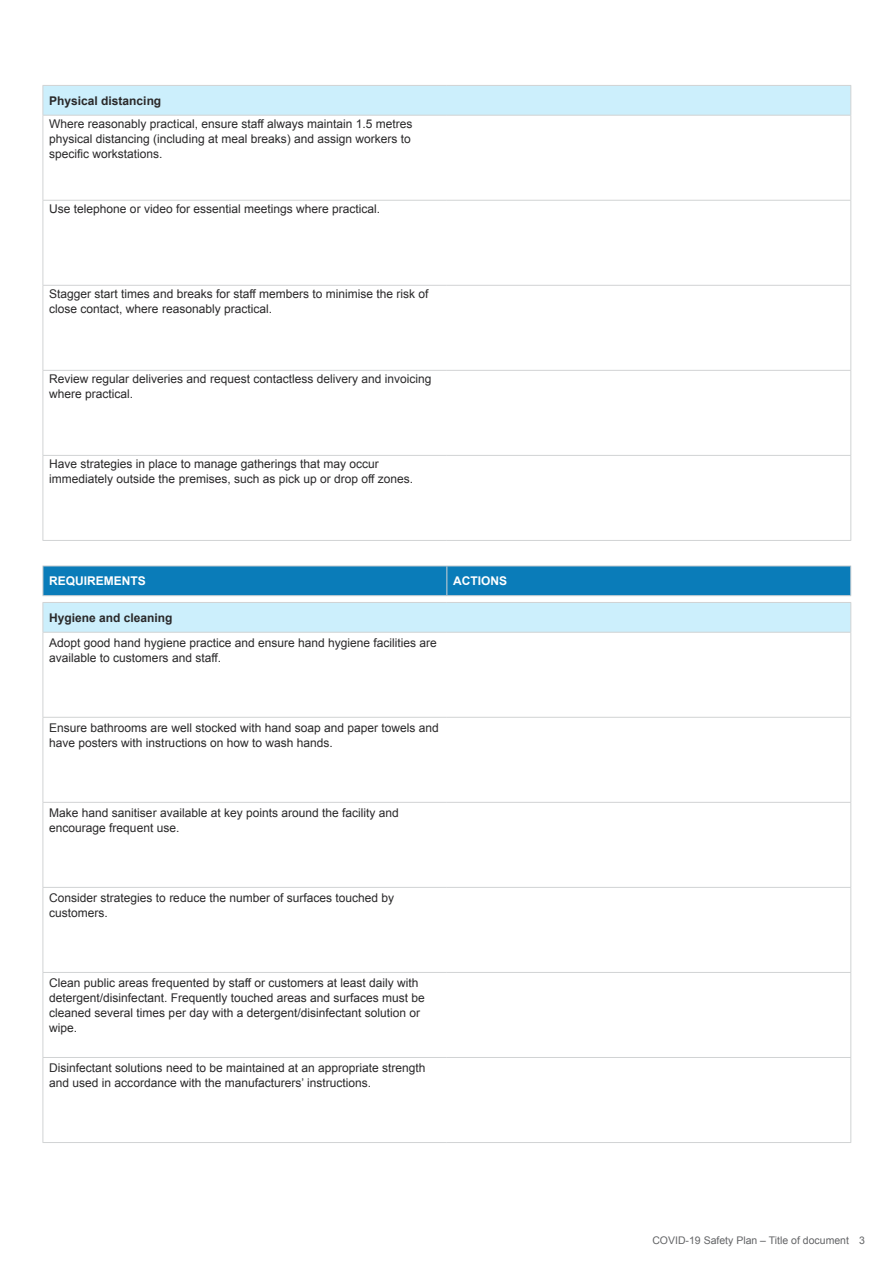
<style>
.page{position:relative;width:893px;height:1263px;background:#fff}
.page>*{position:absolute;margin:0;border:0;box-sizing:border-box;transform-origin:0 0}
.Text{font:12px/15px "Arial";color:#292829}
.H4-bold_tables{font:700 12px "Arial";color:#292829}
.Head_5_tables_white{font:700 12px "Arial";color:#fff}
.t1{font:10.5px "Arial";color:#636466}
</style>
<div class="page">
<hr style="left:43px;top:116px;width:1px;height:84px;background:#d1d3d4">
<hr style="left:850px;top:116px;width:1px;height:84px;background:#d1d3d4">
<hr style="left:43px;top:200px;width:404px;height:1px;background:#d1d3d4">
<hr style="left:43px;top:201px;width:1px;height:84px;background:#d1d3d4">
<hr style="left:447px;top:200px;width:404px;height:1px;background:#d1d3d4">
<hr style="left:850px;top:201px;width:1px;height:84px;background:#d1d3d4">
<hr style="left:43px;top:285px;width:404px;height:1px;background:#d1d3d4">
<hr style="left:43px;top:286px;width:1px;height:84px;background:#d1d3d4">
<hr style="left:447px;top:285px;width:404px;height:1px;background:#d1d3d4">
<hr style="left:850px;top:286px;width:1px;height:84px;background:#d1d3d4">
<hr style="left:43px;top:370px;width:404px;height:1px;background:#d1d3d4">
<hr style="left:43px;top:371px;width:1px;height:84px;background:#d1d3d4">
<hr style="left:447px;top:370px;width:404px;height:1px;background:#d1d3d4">
<hr style="left:850px;top:371px;width:1px;height:84px;background:#d1d3d4">
<hr style="left:43px;top:455px;width:404px;height:1px;background:#d1d3d4">
<hr style="left:43px;top:456px;width:1px;height:84px;background:#d1d3d4">
<hr style="left:447px;top:455px;width:404px;height:1px;background:#d1d3d4">
<hr style="left:850px;top:456px;width:1px;height:84px;background:#d1d3d4">
<hr style="left:43px;top:540px;width:404px;height:1px;background:#d1d3d4">
<hr style="left:447px;top:540px;width:404px;height:1px;background:#d1d3d4">
<hr style="left:43px;top:115px;width:404px;height:1px;background:#d1d3d4">
<hr style="left:447px;top:115px;width:404px;height:1px;background:#d1d3d4">
<div style="left:43px;top:85px;width:808px;height:30px;background:#cceffc"></div>
<svg style="left:43px;top:566px;width:808px;height:30px;background:#137fba"></svg>
<hr style="left:43px;top:633px;width:1px;height:84px;background:#d1d3d4">
<hr style="left:850px;top:633px;width:1px;height:84px;background:#d1d3d4">
<hr style="left:43px;top:717px;width:404px;height:1px;background:#d1d3d4">
<hr style="left:43px;top:718px;width:1px;height:84px;background:#d1d3d4">
<hr style="left:447px;top:717px;width:404px;height:1px;background:#d1d3d4">
<hr style="left:850px;top:718px;width:1px;height:84px;background:#d1d3d4">
<hr style="left:43px;top:802px;width:404px;height:1px;background:#d1d3d4">
<hr style="left:43px;top:803px;width:1px;height:84px;background:#d1d3d4">
<hr style="left:447px;top:802px;width:404px;height:1px;background:#d1d3d4">
<hr style="left:850px;top:803px;width:1px;height:84px;background:#d1d3d4">
<hr style="left:43px;top:887px;width:404px;height:1px;background:#d1d3d4">
<hr style="left:43px;top:888px;width:1px;height:84px;background:#d1d3d4">
<hr style="left:447px;top:887px;width:404px;height:1px;background:#d1d3d4">
<hr style="left:850px;top:888px;width:1px;height:84px;background:#d1d3d4">
<hr style="left:43px;top:972px;width:404px;height:1px;background:#d1d3d4">
<hr style="left:43px;top:973px;width:1px;height:84px;background:#d1d3d4">
<hr style="left:447px;top:972px;width:404px;height:1px;background:#d1d3d4">
<hr style="left:850px;top:973px;width:1px;height:84px;background:#d1d3d4">
<hr style="left:43px;top:1057px;width:404px;height:1px;background:#d1d3d4">
<hr style="left:43px;top:1058px;width:1px;height:84px;background:#d1d3d4">
<hr style="left:447px;top:1057px;width:404px;height:1px;background:#d1d3d4">
<hr style="left:850px;top:1058px;width:1px;height:84px;background:#d1d3d4">
<hr style="left:43px;top:1142px;width:404px;height:1px;background:#d1d3d4">
<hr style="left:447px;top:1142px;width:404px;height:1px;background:#d1d3d4">
<hr style="left:43px;top:632px;width:404px;height:1px;background:#d1d3d4">
<hr style="left:447px;top:632px;width:404px;height:1px;background:#d1d3d4">
<div style="left:43px;top:602px;width:808px;height:30px;background:#cceffc"></div>
<h4 class="H4-bold_tables" style="left:49px;top:93px;width:114px">Physical distancing</h4>
<p class="Text" style="left:49px;top:117px;width:365px">Where reasonably practical, ensure staff always maintain 1.5 metres physical distancing (including at meal breaks) and assign workers to specific workstations.</p>
<p class="Text" style="left:49px;top:202px;width:332px">Use telephone or video for essential meetings where practical.</p>
<p class="Text" style="left:49px;top:287px;width:381px">Stagger start times and breaks for staff members to minimise the risk of close contact, where reasonably practical.</p>
<p class="Text" style="left:49px;top:372px;width:384px">Review regular deliveries and request contactless delivery and invoicing where practical.</p>
<p class="Text" style="left:49px;top:457px;width:365px">Have strategies in place to manage gatherings that may occur immediately outside the premises, such as pick up or drop off zones.</p>
<h5 class="Head_5_tables_white" style="left:49px;top:573px;width:98px">REQUIREMENTS</h5>
<h5 class="Head_5_tables_white" style="left:453px;top:573px;width:55px">ACTIONS</h5>
<h4 class="H4-bold_tables" style="left:49px;top:610px;width:125px">Hygiene and cleaning</h4>
<p class="Text" style="left:49px;top:635px;width:389px">Adopt good hand hygiene practice and ensure hand hygiene facilities are available to customers and staff.</p>
<p class="Text" style="left:49px;top:720px;width:391px">Ensure bathrooms are well stocked with hand soap and paper towels and have posters with instructions on how to wash hands.</p>
<p class="Text" style="left:49px;top:805px;width:351px">Make hand sanitiser available at key points around the facility and encourage frequent use.</p>
<p class="Text" style="left:49px;top:890px;width:346px">Consider strategies to reduce the number of surfaces touched by customers.</p>
<p class="Text" style="left:49px;top:975px;width:377px">Clean public areas frequented by staff or customers at least daily with detergent/disinfectant. Frequently touched areas and surfaces must be cleaned several times per day with a detergent/disinfectant solution or wipe.</p>
<p class="Text" style="left:49px;top:1061px;width:378px">Disinfectant solutions need to be maintained at an appropriate strength and used in accordance with the manufacturers’ instructions.</p>
<p class="t1" style="left:652px;top:1234px;width:214px">COVID-19 Safety Plan – Title of document 3</p>
</div>
